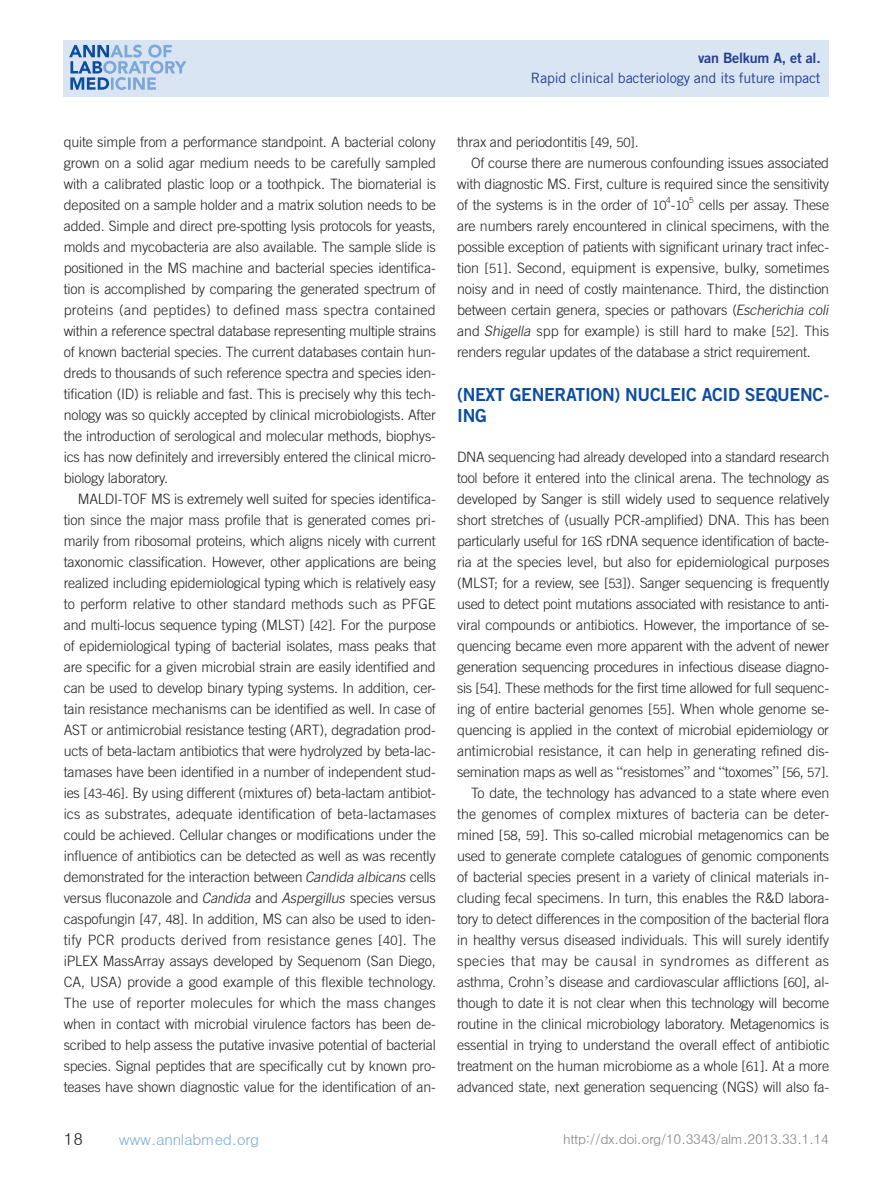
<style>
.page{position:relative;width:893px;height:1191px;background:#fff}
.page>*{position:absolute;margin:0;border:0;box-sizing:border-box;transform-origin:0 0}
.KJLM_대제목{font:18px/21px "Trade Gothic LT Std Bd 2";letter-spacing:-.015em;color:#0d4da1}
.t1{font:16.5px "Dotum";color:#231f20}
.t2{font:15px "Dotum";letter-spacing:-.02em;color:#7ca7d8}
.KJLM_본문{font:300 14.25px/21px "Trade Gothic LT Std";letter-spacing:-.015em;color:#231f20;text-align:justify}
.t3{font:14.25px "Trade Gothic LT Std";letter-spacing:-.015em;color:#253f8e}
.t4{font:14.25px "Trade Gothic LT Std Bd 2";letter-spacing:-.015em;color:#253f8e}
.t5{font:13.5px "Dotum";letter-spacing:-.03em;color:#808285}
.KJLM_본문-2{font:300 12.75px "Trade Gothic LT Std";color:#231f20}
.s1{font-size:12.75px}
.s2{font-style:italic}
.s3{font-family:"Times New Roman";font-weight:400}
.s4{font-size:14.25px}
</style>
<div class="page">
<div style="left:64px;top:40px;width:765px;height:56px;background:#dae5f4"></div>
<svg style="left:69px;top:45px;width:118px;height:45px"></svg>
<p class="KJLM_본문" style="left:64px;top:131px;width:374px">quite simple from a performance standpoint. A bacterial colony grown on a solid agar medium needs to be carefully sampled with a calibrated plastic loop or a toothpick. The biomaterial is deposited on a sample holder and a matrix solution needs to be added. Simple and direct pre-spotting lysis protocols for yeasts, molds and mycobacteria are also available. The sample slide is positioned in the MS machine and bacterial species identifica&shy;tion is accomplished by comparing the generated spectrum of proteins (and peptides) to defined mass spectra contained within a reference spectral database representing multiple strains of known bacterial species. The current databases contain hun&shy;dreds to thousands of such reference spectra and species iden&shy;tification (ID) is reliable and fast. This is precisely why this tech&shy;nology was so quickly accepted by clinical microbiologists. After the introduction of serological and molecular methods, biophys&shy;ics has now definitely and irreversibly entered the clinical micro&shy;biology laboratory.</p>
<p class="KJLM_본문" style="left:64px;top:488px;width:374px;text-indent:14px">MALDI-TOF MS is extremely well suited for species identifica&shy;tion since the major mass profile that is generated comes pri&shy;marily from ribosomal proteins, which aligns nicely with current taxonomic classification. However, other applications are being realized including epidemiological typing which is relatively easy to perform relative to other standard methods such as PFGE and multi-locus sequence typing (MLST) [<span class="s1">42</span>]. For the purpose of epidemiological typing of bacterial isolates, mass peaks that are specific for a given microbial strain are easily identified and can be used to develop binary typing systems. In addition, cer&shy;tain resistance mechanisms can be identified as well. In case of AST or antimicrobial resistance testing (ART), degradation prod&shy;ucts of beta-lactam antibiotics that were hydrolyzed by beta-lac&shy;tamases have been identified in a number of independent stud&shy;ies [<span class="s1">43</span>-<span class="s1">46</span>]. By using different (mixtures of) beta-lactam antibiot&shy;ics as substrates, adequate identification of beta-lactamases could be achieved. Cellular changes or modifications under the influence of antibiotics can be detected as well as was recently demonstrated for the interaction between <span class="s2">Candidaalbicans</span> cells versus fluconazole and <span class="s2">Candida</span> and <span class="s2">Aspergillus</span> species versus caspofungin [<span class="s1">47</span>, <span class="s1">48</span>]. In addition, MS can also be used to iden&shy;tify PCR products derived from resistance genes [<span class="s1">40</span>]. The iPLEX MassArray assays developed by Sequenom (San Diego, CA, USA) provide a good example of this flexible technology.<br>The use of reporter molecules for which the mass changes when in contact with microbial virulence factors has been de&shy;scribed to help assess the putative invasive potential of bacterial species. Signal peptides that are specifically cut by known pro&shy;teases have shown diagnostic value for the identification of an-</p>
<p class="t4" style="left:698px;top:49px;width:124px">van Belkum A, et al.</p>
<p class="t3" style="left:531px;top:69px;width:291px">Rapid clinical bacteriology and its future impact</p>
<p class="KJLM_본문" style="left:457px;top:131px;width:183px">thrax and periodontitis [<span class="s1">49</span>, <span class="s1">50</span>].</p>
<p class="KJLM_본문" style="left:457px;top:152px;width:374px;text-indent:14px">Of course there are numerous confounding issues associated with diagnostic MS. First, culture is required since the sensitivity of the systems is in the order of <span class="s1">10</span></p>
<p class="KJLM_본문" style="left:457px;top:194px;width:376px;text-align:left;text-indent:232px"><sup>5</sup> cells per assay. These are numbers rarely encountered in clinical specimens, with the possible exception of patients with significant urinary tract infec&shy;tion [<span class="s1">51</span>]. Second, equipment is expensive, bulky, sometimes noisy and in need of costly maintenance. Third, the distinction between certain genera, species or pathovars (<span class="s2">Escherichia coli </span>and <span class="s2">Shigella</span> spp for example) is still hard to make [<span class="s1">52</span>]. This renders regular updates of the database a strict requirement.</p>
<p class="KJLM_대제목" style="left:457px;top:384px;width:374px">(NEXT GENERATION) NUCLEIC ACID SEQUENC-<br>ING</p>
<p class="KJLM_본문" style="left:457px;top:446px;width:374px">DNA sequencing had already developed into a standard research tool before it entered into the clinical arena. The technology as developed by Sanger is still widely used to sequence relatively short stretches of (usually PCR-amplified) DNA. This has been particularly useful for <span class="s1">16</span>S rDNA sequence identification of bacte&shy;ria at the species level, but also for epidemiological purposes (MLST; for a review, see [<span class="s1">53</span>]). Sanger sequencing is frequently used to detect point mutations associated with resistance to anti&shy;viral compounds or antibiotics. However, the importance of se&shy;quencing became even more apparent with the advent of newer generation sequencing procedures in infectious disease diagno&shy;sis [<span class="s1">54</span>]. These methods for the first time allowed for full sequenc&shy;ing of entire bacterial genomes [<span class="s1">55</span>]. When whole genome se&shy;quencing is applied in the context of microbial epidemiology or antimicrobial resistance, it can help in generating refined dis&shy;semination maps as well as <span class="s3">“</span>resistomes<span class="s3">”</span> and <span class="s3">“</span>toxomes<span class="s3">”</span> [<span class="s1">56</span>, <span class="s1">57</span>].</p>
<p class="KJLM_본문" style="left:457px;top:782px;width:374px;text-indent:14px">To date, the technology has advanced to a state where even the genomes of complex mixtures of bacteria can be deter&shy;mined [<span class="s1">58</span>, <span class="s1">59</span>]. This so-called microbial metagenomics can be used to generate complete catalogues of genomic components of bacterial species present in a variety of clinical materials in&shy;cluding fecal specimens. In turn, this enables the R&amp;D labora&shy;tory to detect differences in the composition of the bacterial flora in healthy versus diseased individuals. This will surely identify species that may be causal in syndromes as different as asthma, Crohn<span class="s3">’</span>s disease and cardiovascular afflictions [<span class="s1">60</span>], al&shy;though to date it is not clear when this technology will become routine in the clinical microbiology laboratory. Metagenomics is essential in trying to understand the overall effect of antibiotic treatment on the human microbiome as a whole [<span class="s1">61</span>]. At a more advanced state, next generation sequencing (NGS) will also fa-</p>
<p class="KJLM_본문-2" style="left:666px;top:197px;width:25px"><sup>4</sup><span class="s4">-</span>10</p>
<p class="t1" style="left:64px;top:1130px;width:21px">18</p>
<p class="t2" style="left:119px;top:1131px;width:142px">www.annlabmed.org</p>
<p class="t5" style="left:563px;top:1132px;width:267px">http://dx.doi.org/10.3343/alm.2013.33.1.14</p>
</div>
